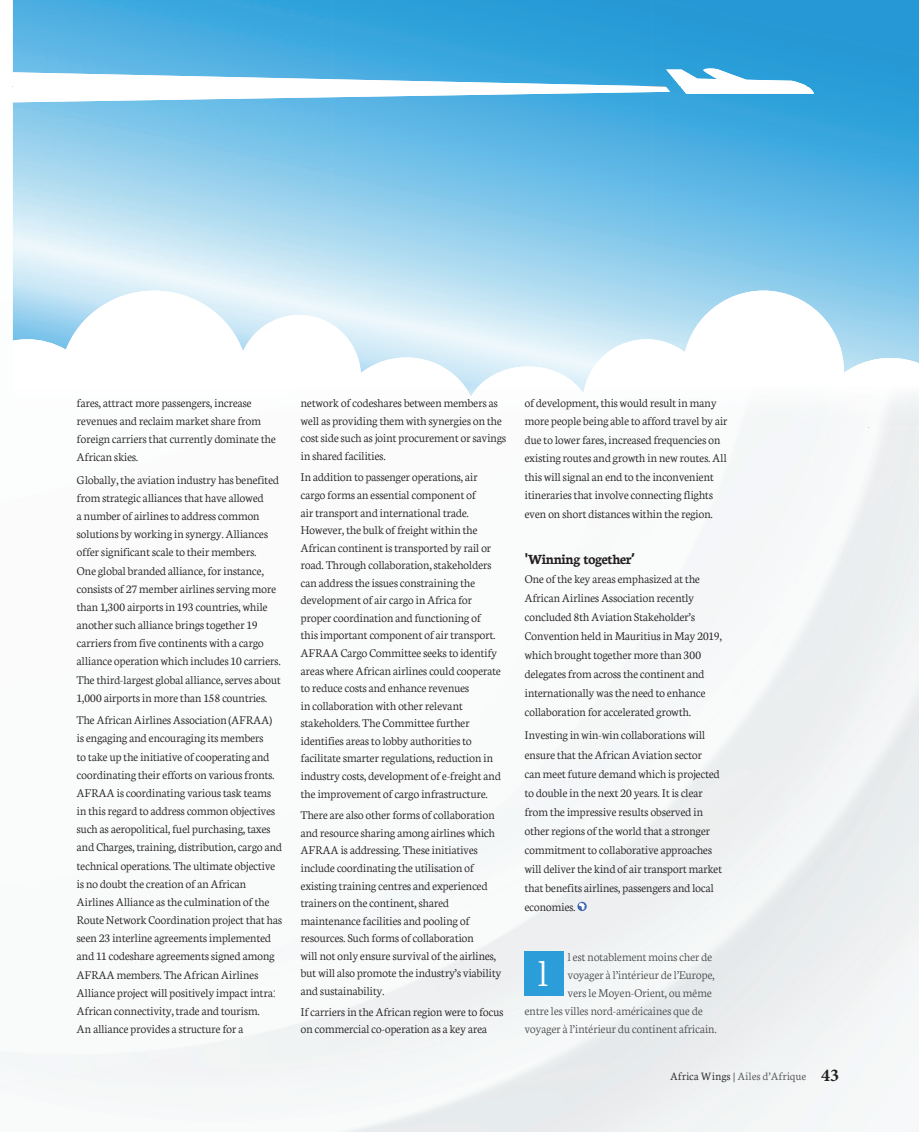
<style>
.page{position:relative;width:919px;height:1132px;background:#fff}
.page>*{position:absolute;margin:0;border:0;box-sizing:border-box;transform-origin:0 0}
.t1{font:300 40.5px "Neuton";color:#fff}
.t2{font:700 15px "Neuton";letter-spacing:-.02em;color:#231f20}
.t3{font:300 12.75px/18.1px "Neuton";letter-spacing:-.02em;color:#231f20}
.t4{font:300 12.75px "Neuton";letter-spacing:-.02em;color:#4b4c4d}
.t5{font:300 12px "Neuton";color:#4b4c4d}
.s1{font-family:"Open Sans"}
.s2{color:#231f20}
.s3{font-family:"Minion Pro";font-weight:700;font-size:18px;color:#231f20}
</style>
<div class="page">
<img style="left:0;top:0;width:918px;height:1131px">
<div style="left:524px;top:950px;width:40px;height:45px;background:#2b9dd8"></div>
<img style="left:13px;top:0;width:905px;height:321px">
<img style="left:13px;top:321px;width:53px;height:18px">
<img style="left:386px;top:321px;width:266px;height:18px">
<img style="left:866px;top:321px;width:52px;height:37px">
<img style="left:918px;top:374px;width:1px;height:53px">
<img style="left:666px;top:68px;width:148px;height:26px">
<img style="left:13px;top:72px;width:657px;height:30px">
<img style="left:66px;top:290px;width:320px;height:137px">
<img style="left:652px;top:290px;width:214px;height:137px">
<img style="left:13px;top:339px;width:53px;height:88px">
<img style="left:385px;top:339px;width:267px;height:88px">
<img style="left:865px;top:358px;width:53px;height:69px">
<svg style="left:577px;top:901px;width:9px;height:9px"></svg>
<svg style="left:579px;top:902px;width:6px;height:7px"></svg>
<p class="t3" style="left:77px;top:392px;width:201px">fares, attract more passengers, increase revenues and reclaim market share from foreign carriers that currently dominate the African skies.</p>
<p class="t3" style="left:77px;top:469px;width:206px">Globally, the aviation industry has benefited from strategic alliances that have allowed<br>a number of airlines to address common solutions by working in synergy. Alliances offer significant scale to their members.<br>One global branded alliance, for instance, consists of 27 member airlines serving more than 1,300 airports in 193 countries, while another such alliance brings together 19 carriers from five continents with a cargo alliance operation which includes 10 carriers.<br>The third-largest global alliance, serves about 1,000 airports in more than 158 countries.</p>
<p class="t3" style="left:77px;top:710px;width:207px">The African Airlines Association (AFRAA) is engaging and encouraging its members<br>to take up the initiative of cooperating and coordinating their efforts on various fronts.<br>AFRAA is coordinating various task teams in this regard to address common objectives such as aeropolitical, fuel purchasing, taxes and Charges, training, distribution, cargo and technical operations. The ultimate objective is no doubt the creation of an African Airlines Alliance as the culmination of the Route Network Coordination project that has seen 23 interline agreements implemented and 11 codeshare agreements signed among AFRAA members. The African Airlines Alliance project will positively impact intra<span class="s1">:<br></span>African connectivity, trade and tourism.<br>An alliance provides a structure for a</p>
<p class="t3" style="left:300px;top:393px;width:207px;line-height:17.5px">network of codeshares between members as well as providing them with synergies on the cost side such as joint procurement or savings in shared facilities.</p>
<p class="t3" style="left:300px;top:467px;width:202px;line-height:17.5px">In addition to passenger operations, air cargo forms an essential component of<br>air transport and international trade.<br>However, the bulk of freight within the African continent is transported by rail or road. Through collaboration, stakeholders can address the issues constraining the development of air cargo in Africa for proper coordination and functioning of this important component of air transport.<br>AFRAA Cargo Committee seeks to identify areas where African airlines could cooperate to reduce costs and enhance revenues<br>in collaboration with other relevant stakeholders. The Committee further identifies areas to lobby authorities to facilitate smarter regulations, reduction in industry costs, development of e-freight and the improvement of cargo infrastructure.</p>
<p class="t3" style="left:300px;top:805px;width:202px;line-height:17.5px">There are also other forms of collaboration and resource sharing among airlines which AFRAA is addressing. These initiatives include coordinating the utilisation of existing training centres and experienced trainers on the continent, shared maintenance facilities and pooling of resources. Such forms of collaboration<br>will not only ensure survival of the airlines, but will also promote the industry’s viability and sustainability.</p>
<p class="t3" style="left:300px;top:1002px;width:204px;line-height:16.5px">If carriers in the African region were to focus on commercial co-operation as a key area</p>
<p class="t3" style="left:524px;top:392px;width:204px;line-height:18.6px">of development, this would result in many more people being able to afford travel by air due to lower fares, increased frequencies on existing routes and growth in new routes. All this will signal an end to the inconvenient itineraries that involve connecting flights even on short distances within the region.</p>
<p class="t2" style="left:524px;top:549px;width:112px"><span class="s1">'</span>Winning together<span class="s1">’</span></p>
<p class="t3" style="left:524px;top:568px;width:199px;line-height:19px">One of the key areas emphasized at the African Airlines Association recently concluded 8th Aviation Stakeholder’s Convention held in Mauritius in May 2019, which brought together more than 300 delegates from across the continent and internationally was the need to enhance collaboration for accelerated growth.</p>
<p class="t3" style="left:524px;top:724px;width:199px;line-height:19px">Investing in win-win collaborations will ensure that the African Aviation sector<br>can meet future demand which is projected to double in the next 20 years. It is clear from the impressive results observed in other regions of the world that a stronger commitment to collaborative approaches will deliver the kind of air transport market that benefits airlines, passengers and local economies.</p>
<p class="t4" style="left:567px;top:948px;width:146px">l est notablement moins cher de</p>
<p class="t4" style="left:567px;top:966px;width:149px">voyager à l’intérieur de l’Europe,</p>
<p class="t4" style="left:567px;top:984px;width:146px">vers le Moyen-Orient, ou même</p>
<p class="t4" style="left:524px;top:1002px;width:180px">entre les villes nord-américaines que de</p>
<p class="t4" style="left:524px;top:1020px;width:194px">voyager à l’intérieur du continent africain.</p>
<h1 class="t1" style="left:537px;top:945px;width:12px">l</h1>
<p class="t5" style="left:670px;top:1068px;width:170px"><span class="s2">Africa Wings |</span> Ailes d’Afrique <span class="s3">43</span></p>
</div>
